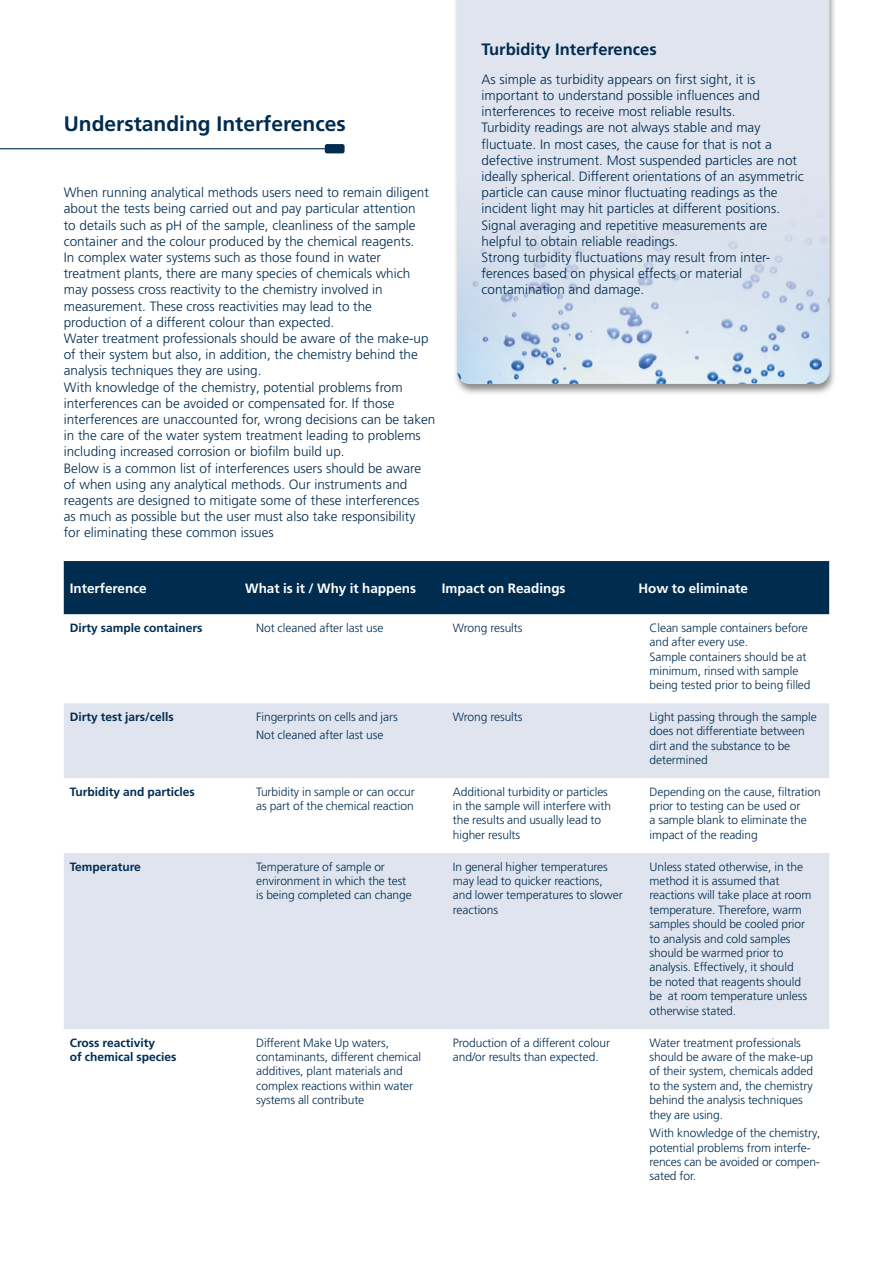
<style>
.page{position:relative;width:893px;height:1263px;background:#fff}
.page>*{position:absolute;margin:0;border:0;box-sizing:border-box;transform-origin:0 0}
.t1{font:700 21px "Frutiger LT Pro";color:#002c50}
.t2{font:700 16.5px "Frutiger LT Pro";color:#002c50}
.t3{font:300 13.5px/16.2px "Frutiger LT Pro";color:#002c50}
.t4{font:700 13.5px "Frutiger LT Pro";color:#fff}
.t5{font:300 12px/14.4px "Frutiger LT Pro";letter-spacing:-.005em;color:#002c50}
.t6{font:700 12px/14.4px "Frutiger LT Pro";color:#002c50}
</style>
<div class="page">
<div style="left:64px;top:561px;width:765px;height:53px;background:#002c50"></div>
<svg style="left:64px;top:703px;width:765px;height:326px;fill:#dfe4ee"></svg>
<div style="left:325px;top:144px;width:20px;height:9px;background:#002c50;border-radius:2px"></div>
<hr style="left:0;top:148px;width:328px;height:1px;background:#002c50">
<img style="left:455px;top:0;width:45px;height:394px">
<img style="left:789px;top:0;width:46px;height:394px">
<div style="left:457px;top:0;width:372px;height:179px;background:#dfe4ee"></div>
<img style="left:457px;top:179px;width:372px;height:205px">
<h1 class="t1" style="left:64px;top:111px;width:283px">Understanding Interferences</h1>
<p class="t3" style="left:64px;top:184px;width:373px">When running analytical methods users need to remain diligent about the tests being carried out and pay particular attention<br>to details such as pH of the sample, cleanliness of the sample container and the colour produced by the chemical reagents.<br>In complex water systems such as those found in water treatment plants, there are many species of chemicals which may possess cross reactivity to the chemistry involved in measurement. These cross reactivities may lead to the production of a different colour than expected.<br>Water treatment professionals should be aware of the make-up of their system but also, in addition, the chemistry behind the analysis techniques they are using.<br>With knowledge of the chemistry, potential problems from interferences can be avoided or compensated for. If those interferences are unaccounted for, wrong decisions can be taken in the care of the water system treatment leading to problems including increased corrosion or biofilm build up.<br>Below is a common list of interferences users should be aware of when using any analytical methods. Our instruments and reagents are designed to mitigate some of these interferences<br>as much as possible but the user must also take responsibility<br>for eliminating these common issues</p>
<p class="t2" style="left:482px;top:39px;width:177px">Turbidity Interferences</p>
<p class="t3" style="left:482px;top:71px;width:324px">As simple as turbidity appears on first sight, it is important to understand possible influences and interferences to receive most reliable results.<br>Turbidity readings are not always stable and may fluctuate. In most cases, the cause for that is not a defective instrument. Most suspended particles are not ideally spherical. Different orientations of an asymmetric particle can cause minor fluctuating readings as the incident light may hit particles at different positions.<br>Signal averaging and repetitive measurements are helpful to obtain reliable readings.<br>Strong turbidity fluctuations may result from inter&shy;ferences based on physical effects or material contamination and damage.</p>
<p class="t4" style="left:70px;top:580px;width:79px">Interference</p>
<p class="t4" style="left:245px;top:580px;width:173px">What is it / Why it happens</p>
<p class="t4" style="left:442px;top:580px;width:125px">Impact on Readings</p>
<p class="t4" style="left:638px;top:580px;width:111px">How to eliminate</p>
<p class="t6" style="left:70px;top:620px;width:134px">Dirty sample containers</p>
<p class="t5" style="left:256px;top:620px;width:129px">Not cleaned after last use</p>
<p class="t5" style="left:453px;top:620px;width:71px">Wrong results</p>
<p class="t5" style="left:649px;top:620px;width:163px">Clean sample containers before and after every use.<br>Sample containers should be at minimum, rinsed with sample being tested prior to being filled</p>
<p class="t6" style="left:70px;top:709px;width:106px">Dirty test jars/cells</p>
<p class="t5" style="left:256px;top:707px;width:143px;line-height:18.6px">Fingerprints on cells and jars<br>Not cleaned after last use</p>
<p class="t5" style="left:453px;top:709px;width:71px">Wrong results</p>
<p class="t5" style="left:649px;top:709px;width:169px">Light passing through the sample does not differentiate between dirt and the substance to be determined</p>
<p class="t6" style="left:70px;top:784px;width:126px">Turbidity and particles</p>
<p class="t5" style="left:256px;top:784px;width:160px">Turbidity in sample or can occur as part of the chemical reaction</p>
<p class="t5" style="left:453px;top:784px;width:160px">Additional turbidity or particles in the sample will interfere with the results and usually lead to higher results</p>
<p class="t5" style="left:649px;top:784px;width:173px">Depending on the cause, filtration prior to testing can be used or<br>a sample blank to eliminate the impact of the reading</p>
<p class="t6" style="left:70px;top:859px;width:73px">Temperature</p>
<p class="t5" style="left:256px;top:859px;width:157px">Temperature of sample or environment in which the test is being completed can change</p>
<p class="t5" style="left:453px;top:859px;width:171px">In general higher temperatures may lead to quicker reactions, and lower temperatures to slower reactions</p>
<p class="t5" style="left:649px;top:859px;width:163px">Unless stated otherwise, in the method it is assumed that reactions will take place at room temperature. Therefore, warm samples should be cooled prior to analysis and cold samples should be warmed prior to analysis. Effectively, it should<br>be noted that reagents should be at room temperature unless otherwise stated.</p>
<p class="t6" style="left:70px;top:1035px;width:108px">Cross reactivity<br>of chemical species</p>
<p class="t5" style="left:256px;top:1035px;width:166px">Different Make Up waters, contaminants, different chemical additives, plant materials and complex reactions within water systems all contribute</p>
<p class="t5" style="left:453px;top:1035px;width:159px">Production of a different colour and/or results than expected.</p>
<p class="t5" style="left:649px;top:1035px;width:165px">Water treatment professionals should be aware of the make-up of their system, chemicals added to the system and, the chemistry behind the analysis techniques they are using.</p>
<p class="t5" style="left:649px;top:1126px;width:173px">With knowledge of the chemistry, potential problems from interfe&shy;rences can be avoided or compen&shy;sated for.</p>
</div>
